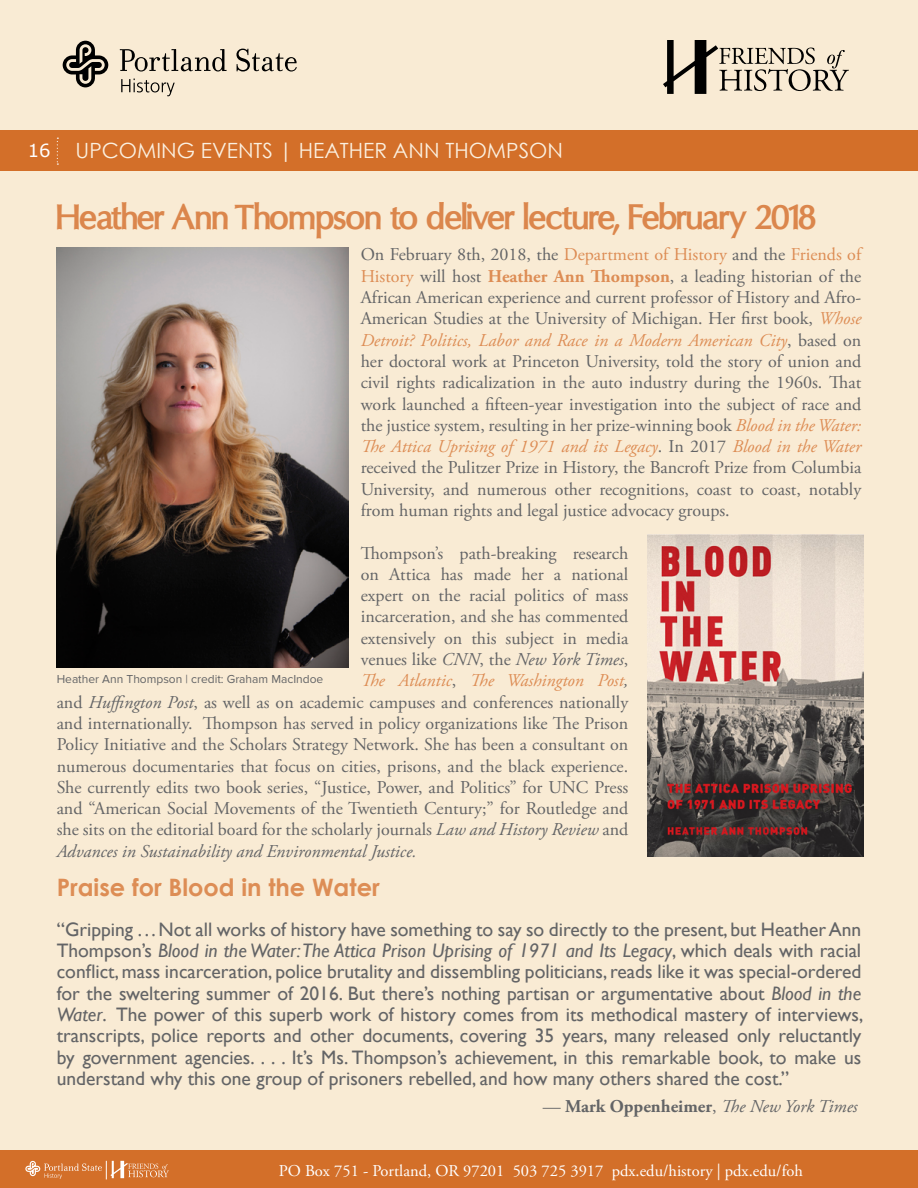
<style>
.page{position:relative;width:918px;height:1188px;background:#f9ebd4}
.page>*{position:absolute;margin:0;border:0;box-sizing:border-box;transform-origin:0 0}
.t1{font:700 36px "Oregon LDO";letter-spacing:-.02em;color:#db864c}
.t2{font:700 24px "Century Gothic";color:#dd8d55}
.t3{font:21px "Century Gothic";color:#fbf0e0}
.t4{font:19.5px/21.3px "Gill Sans";color:#636466;text-align:justify}
.t5{font:18px/21.3px "Adobe Garamond Pro";color:#636466;text-align:justify}
.t6{font:italic 18px "Adobe Garamond Pro";color:#636466}
.t7{font:700 18px "Adobe Garamond Pro";color:#636466}
.t8{font:italic 18px "Adobe Garamond Pro";color:#dd8d55}
.t9{font:18px "Verdana";color:#fff}
.t10{font:16.5px "Adobe Garamond Pro";color:#fff}
.t11{font:12px "Proxima Nova";color:#636466}
.s1{color:#dd8d55}
.s2{font-weight:700;color:#dd8d55}
.s3{font-style:italic;color:#dd8d55}
.s4{font-style:italic}
.s5{font-style:normal;color:#636466}
.s6{color:#636466}
.s7{font-weight:400}
.s8{font-weight:400;font-style:italic}
</style>
<div class="page">
<div style="left:0;top:1150px;width:918px;height:38px;background:#d36f29"></div>
<svg style="left:25px;top:1161px;width:144px;height:18px"></svg>
<div style="left:0;top:130px;width:918px;height:41px;background:#d36f29"></div>
<svg style="left:57px;top:138px;width:1px;height:27px"></svg>
<svg style="left:663px;top:40px;width:186px;height:54px"></svg>
<svg style="left:121px;top:79px;width:54px;height:17px"></svg>
<svg style="left:236px;top:49px;width:61px;height:23px"></svg>
<svg style="left:120px;top:49px;width:107px;height:23px"></svg>
<svg style="left:63px;top:41px;width:45px;height:46px"></svg>
<img style="left:57px;top:247px;width:291px;height:420px">
<img style="left:648px;top:535px;width:216px;height:322px">
<p class="t9" style="left:28px;top:138px;width:24px">16</p>
<p class="t3" style="left:76px;top:135px;width:489px">UPCOMING EVENTS | HEATHER ANN THOMPSON</p>
<h1 class="t1" style="left:56px;top:197px;width:762px">Heather Ann Thompson to deliver lecture, February 2018</h1>
<p class="t5" style="left:361px;top:245px;width:502px">On February 8th, 2018, the <span class="s1">Department of History</span> and the <span class="s1">Friends of History</span> will host <span class="s2">Heather Ann Thompson</span>, a leading historian of the African American experience and current professor of History and Afro-American Studies at the University of Michigan. Her first book, <span class="s3">Whose Detroit? Politics, Labor and Race in a Modern American City</span>, based on her doctoral work at Princeton University, told the story of union and civil rights radicalization in the auto industry during the 1960s. That work launched a fifteen-year investigation into the subject of race and the justice system, resulting in her prize-winning book <span class="s3">Blood in the Water:<br>The Attica Uprising of 1971 and its Legacy</span>. In 2017 <span class="s3">Blood in the Water </span>received the Pulitzer Prize in History, the Bancroft Prize from Columbia University, and numerous other recognitions, coast to coast, notably from human rights and legal justice advocacy groups.</p>
<p class="t5" style="left:361px;top:543px;width:269px">Thompson’s path-breaking research</p>
<p class="t5" style="left:361px;top:564px;width:269px">on Attica has made her a national</p>
<p class="t5" style="left:361px;top:585px;width:269px">expert on the racial politics of mass</p>
<p class="t5" style="left:361px;top:607px;width:269px">incarceration, and she has commented</p>
<p class="t5" style="left:361px;top:628px;width:269px">extensively on this subject in media</p>
<p class="t5" style="left:361px;top:649px;width:269px">venues like <span class="s4">CNN</span>, the <span class="s4">New York Times</span>,</p>
<p class="t8" style="left:361px;top:670px;width:269px">The Atlantic<span class="s5">,</span> The Washington Post<span class="s6">,</span></p>
<p class="t5" style="left:57px;top:692px;width:573px">and <span class="s4">Huffington Post</span>, as well as on academic campuses and conferences nationally</p>
<p class="t5" style="left:57px;top:713px;width:573px">and internationally. Thompson has served in policy organizations like The Prison</p>
<p class="t5" style="left:57px;top:735px;width:573px">Policy Initiative and the Scholars Strategy Network. She has been a consultant on</p>
<p class="t5" style="left:57px;top:756px;width:573px">numerous documentaries that focus on cities, prisons, and the black experience.</p>
<p class="t5" style="left:57px;top:777px;width:573px">She currently edits two book series, “Justice, Power, and Politics” for UNC Press</p>
<p class="t5" style="left:57px;top:798px;width:573px">and “American Social Movements of the Twentieth Century;” for Routledge and</p>
<p class="t5" style="left:57px;top:820px;width:573px">she sits on the editorial board for the scholarly journals <span class="s4">Law and History Review</span> and</p>
<p class="t6" style="left:57px;top:840px;width:362px">Advances in Sustainability and Environmental Justice.</p>
<p class="t11" style="left:57px;top:672px;width:268px">Heather Ann Thompson | credit: Graham MacIndoe</p>
<h2 class="t2" style="left:57px;top:869px;width:325px">Praise for Blood in the Water</h2>
<p class="t4" style="left:57px;top:919px;width:808px">“Gripping . . . Not all works of history have something to say so directly to the present, but Heather Ann Thompson’s <span class="s4">Blood in the Water: The Attica Prison Uprising of 1971 and Its Legacy</span>, which deals with racial conflict, mass incarceration, police brutality and dissembling politicians, reads like it was special-ordered for the sweltering summer of 2016. But there’s nothing partisan or argumentative about <span class="s4">Blood in the Water</span>. The power of this superb work of history comes from its methodical mastery of interviews, transcripts, police reports and other documents, covering 35 years, many released only reluctantly by government agencies. . . . It’s Ms. Thompson’s achievement, in this remarkable book, to make us understand why this one group of prisoners rebelled, and how many others shared the cost.”</p>
<p class="t7" style="left:543px;top:1096px;width:316px"><span class="s7">—</span> Mark Oppenheimer<span class="s7">,</span> <span class="s8">The New York Times</span></p>
<p class="t10" style="left:279px;top:1161px;width:526px">PO Box 751 - Portland, OR 97201 503 725 3917 pdx.edu/history | pdx.edu/foh</p>
</div>
